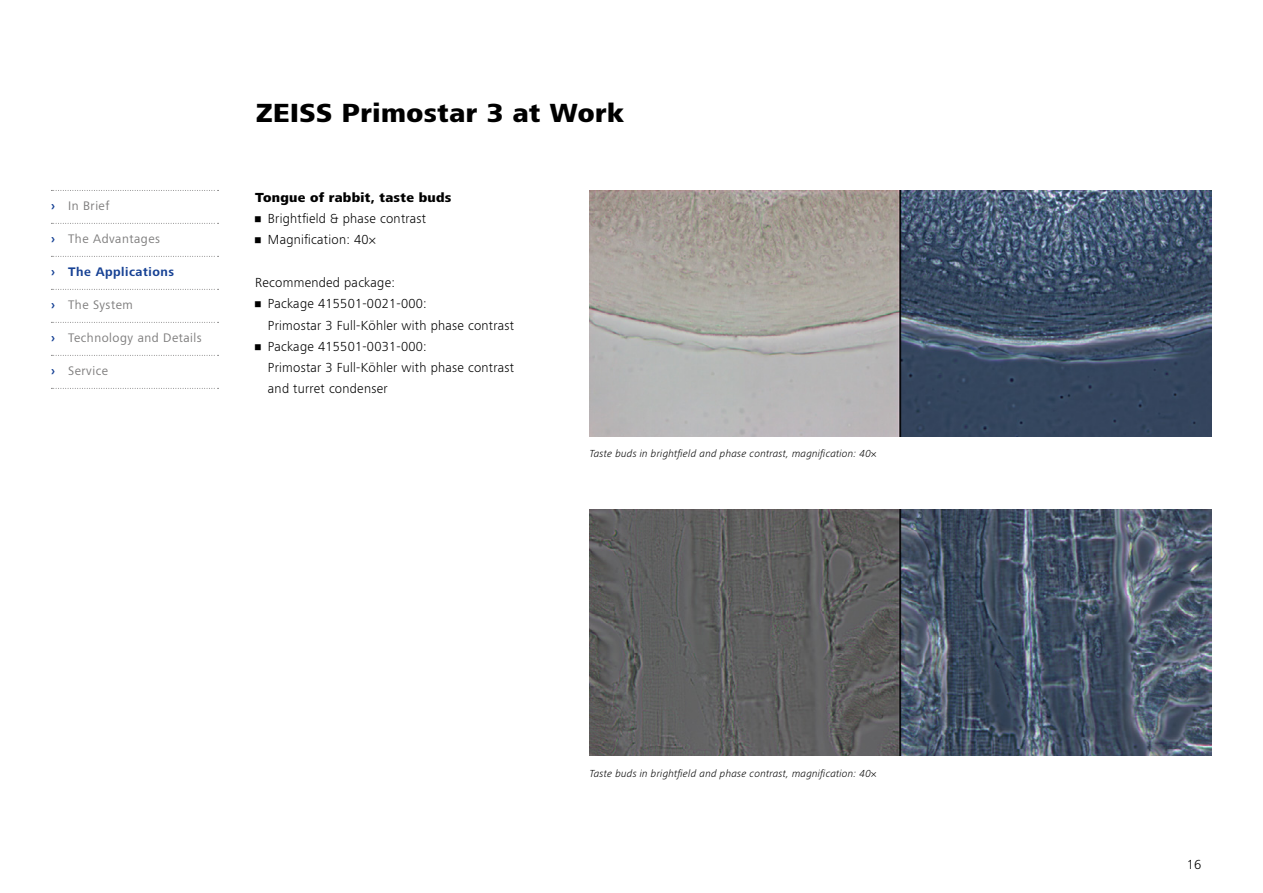
<style>
.page{position:relative;width:1263px;height:893px;background:#fff}
.page>*{position:absolute;margin:0;border:0;box-sizing:border-box;transform-origin:0 0}
.t1{font:800 27px "ZEISS Frutiger Next W1 G";letter-spacing:.02em;color:#000}
.t2{font:300 13.5px/21.3px "ZEISS Frutiger Next W1 G";letter-spacing:.02em;color:#000}
.t3{font:800 13.5px "ZEISS Frutiger Next W1 G";letter-spacing:.02em;color:#000}
.t4{font:12.75px "ZEISS Frutiger Next W1 G";letter-spacing:.04em;color:#7c7b7b}
.t5{font:700 12.75px "ZEISS Frutiger Next W1 G";letter-spacing:.04em;color:#164194}
.t6{font:italic 300 10.5px "ZEISS Frutiger Next W1 G";letter-spacing:.02em;color:#000}
.s1{font-weight:700;color:#164194}
</style>
<div class="page">
<img style="left:590px;top:190px;width:622px;height:246px">
<img style="left:590px;top:509px;width:622px;height:246px">
<svg style="left:51px;top:190px;width:168px;height:1px"></svg>
<svg style="left:51px;top:223px;width:168px;height:1px"></svg>
<svg style="left:51px;top:256px;width:168px;height:1px"></svg>
<svg style="left:51px;top:289px;width:168px;height:1px"></svg>
<svg style="left:51px;top:322px;width:168px;height:1px"></svg>
<svg style="left:51px;top:355px;width:168px;height:1px"></svg>
<svg style="left:51px;top:388px;width:168px;height:1px"></svg>
<p class="t4" style="left:51px;top:197px;width:60px"><span class="s1">›</span> In Brief</p>
<p class="t4" style="left:51px;top:230px;width:111px"><span class="s1">›</span> The Advantages</p>
<p class="t5" style="left:51px;top:263px;width:125px">› The Applications</p>
<p class="t4" style="left:51px;top:296px;width:83px"><span class="s1">›</span> The System</p>
<p class="t4" style="left:51px;top:329px;width:152px"><span class="s1">›</span> Technology and Details</p>
<p class="t4" style="left:51px;top:362px;width:59px"><span class="s1">›</span> Service</p>
<h1 class="t1" style="left:256px;top:93px;width:370px">ZEISS Primostar 3 at Work</h1>
<p class="t3" style="left:255px;top:187px;width:198px">Tongue of rabbit, taste buds</p>
<p class="t2" style="left:255px;top:207px;width:172px">• Brightfield &amp; phase contrast</p>
<p class="t2" style="left:255px;top:228px;width:122px">• Magnification: 40×</p>
<p class="t2" style="left:255px;top:271px;width:141px">Recommended package:</p>
<p class="t2" style="left:268px;top:292px;width:248px;text-indent:-13px">• Package 415501-0021-000:<br>Primostar 3 Full-Köhler with phase contrast</p>
<p class="t2" style="left:268px;top:335px;width:248px;text-indent:-13px">• Package 415501-0031-000:<br>Primostar 3 Full-Köhler with phase contrast and turret condenser</p>
<p class="t6" style="left:590px;top:447px;width:288px">Taste buds in brightfield and phase contrast, magnification: 40×</p>
<p class="t6" style="left:590px;top:766px;width:288px">Taste buds in brightfield and phase contrast, magnification: 40×</p>
<p class="t2" style="left:1187px;top:853px;width:16px">16</p>
</div>
